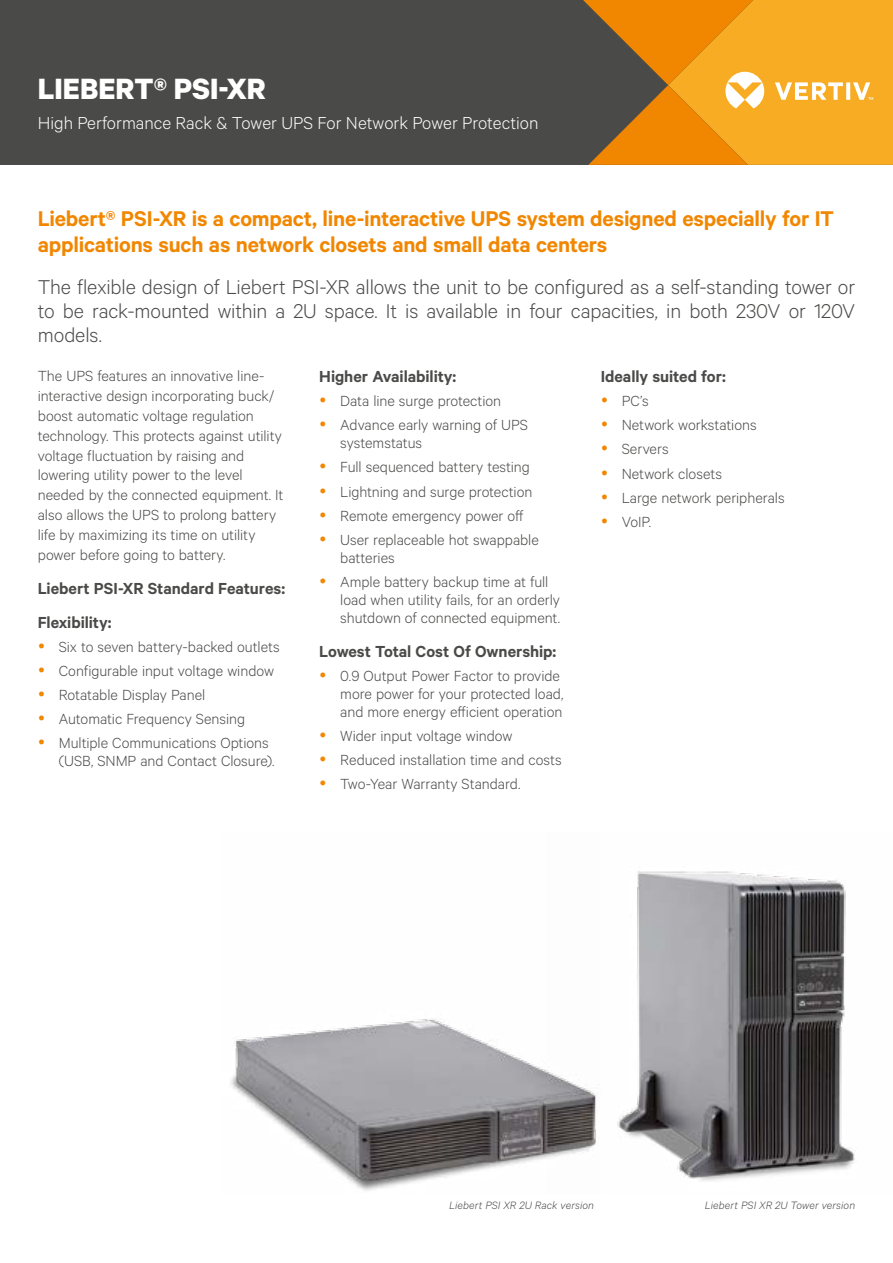
<style>
.page{position:relative;width:893px;height:1263px;background:#fff}
.page>*{position:absolute;margin:0;border:0;box-sizing:border-box;transform-origin:0 0}
.t1{font:700 33px "Calibre";color:#fff}
.t2{font:600 24px/25.5px "Calibre";letter-spacing:-.01em;color:#f18700}
.t3{font:300 22.5px/24px "Calibre";letter-spacing:-.01em;color:#4a4a49;text-align:justify}
.t4{font:300 19.5px "Calibre";color:#fff}
.t5{font:600 18px/34.2px "Calibre";letter-spacing:-.005em;color:#4a4a49}
.t6{font:300 16.5px/24px "Calibre";color:#4a4a49}
.t7{font:italic 300 12px "Calibre";letter-spacing:.01em;color:#4a4a49}
</style>
<div class="page">
<div style="left:0;top:0;width:562px;height:165px;background:#4a4a49"></div>
<svg style="left:562px;top:0;width:331px;height:165px"></svg>
<img style="left:617px;top:871px;width:239px;height:310px">
<img style="left:230px;top:1019px;width:366px;height:172px">
<h1 class="t1" style="left:38px;top:68px;width:229px">LIEBERT® PSI-XR</h1>
<p class="t4" style="left:38px;top:112px;width:502px">High Performance Rack &amp; Tower UPS For Network Power Protection</p>
<h2 class="t2" style="left:38px;top:205px;width:798px">Liebert® PSI-XR is a compact, line-interactive UPS system designed especially for IT applications such as network closets and small data centers</h2>
<h3 class="t3" style="left:38px;top:274px;width:819px">The flexible design of Liebert PSI-XR allows the unit to be configured as a self-standing tower or to be rack-mounted within a 2U space. It is available in four capacities, in both 230V or 120V models.</h3>
<p class="t6" style="left:38px;top:366px;width:247px;line-height:19.8px">The UPS features an innovative line&shy;interactive design incorporating buck/ boost automatic voltage regulation technology. This protects against utility voltage fluctuation by raising and lowering utility power to the level needed by the connected equipment. It also allows the UPS to prolong battery life by maximizing its time on utility power before going to battery.</p>
<p class="t5" style="left:38px;top:570px;width:249px">Liebert PSI-XR Standard Features:<br>Flexibility:</p>
<p class="t6" style="left:59px;top:634px;width:222px">Six to seven battery-backed outlets<br>Configurable input voltage window<br>Rotatable Display Panel<br>Automatic Frequency Sensing<br>Multiple Communications Options</p>
<p class="t6" style="left:59px;top:748px;width:217px">(USB, SNMP and Contact Closure).</p>
<p class="t5" style="left:319px;top:359px;width:139px">Higher Availability:</p>
<p class="t6" style="left:340px;top:388px;width:189px">Data line surge protection<br>Advance early warning of UPS</p>
<p class="t6" style="left:340px;top:431px;width:200px">systemstatus<br>Full sequenced battery testing<br>Lightning and surge protection<br>Remote emergency power off<br>User replaceable hot swappable</p>
<p class="t6" style="left:340px;top:545px;width:210px">batteries<br>Ample battery backup time at full</p>
<p class="t6" style="left:340px;top:590px;width:221px;line-height:18px">load when utility fails, for an orderly shutdown of connected equipment.</p>
<p class="t5" style="left:319px;top:634px;width:239px">Lowest Total Cost Of Ownership:</p>
<p class="t6" style="left:340px;top:666px;width:225px;line-height:18px">0.9 Output Power Factor to provide more power for your protected load, and more energy efficient operation</p>
<p class="t6" style="left:340px;top:723px;width:223px">Wider input voltage window<br>Reduced installation time and costs<br>Two-Year Warranty Standard.</p>
<p class="t5" style="left:601px;top:359px;width:127px">Ideally suited for:</p>
<p class="t6" style="left:622px;top:388px;width:164px">PC’s<br>Network workstations<br>Servers<br>Network closets<br>Large network peripherals<br>VoIP.</p>
<p class="t7" style="left:449px;top:1198px;width:146px">Liebert PSI XR 2U Rack version</p>
<p class="t7" style="left:705px;top:1198px;width:152px">Liebert PSI XR 2U Tower version</p>
</div>
